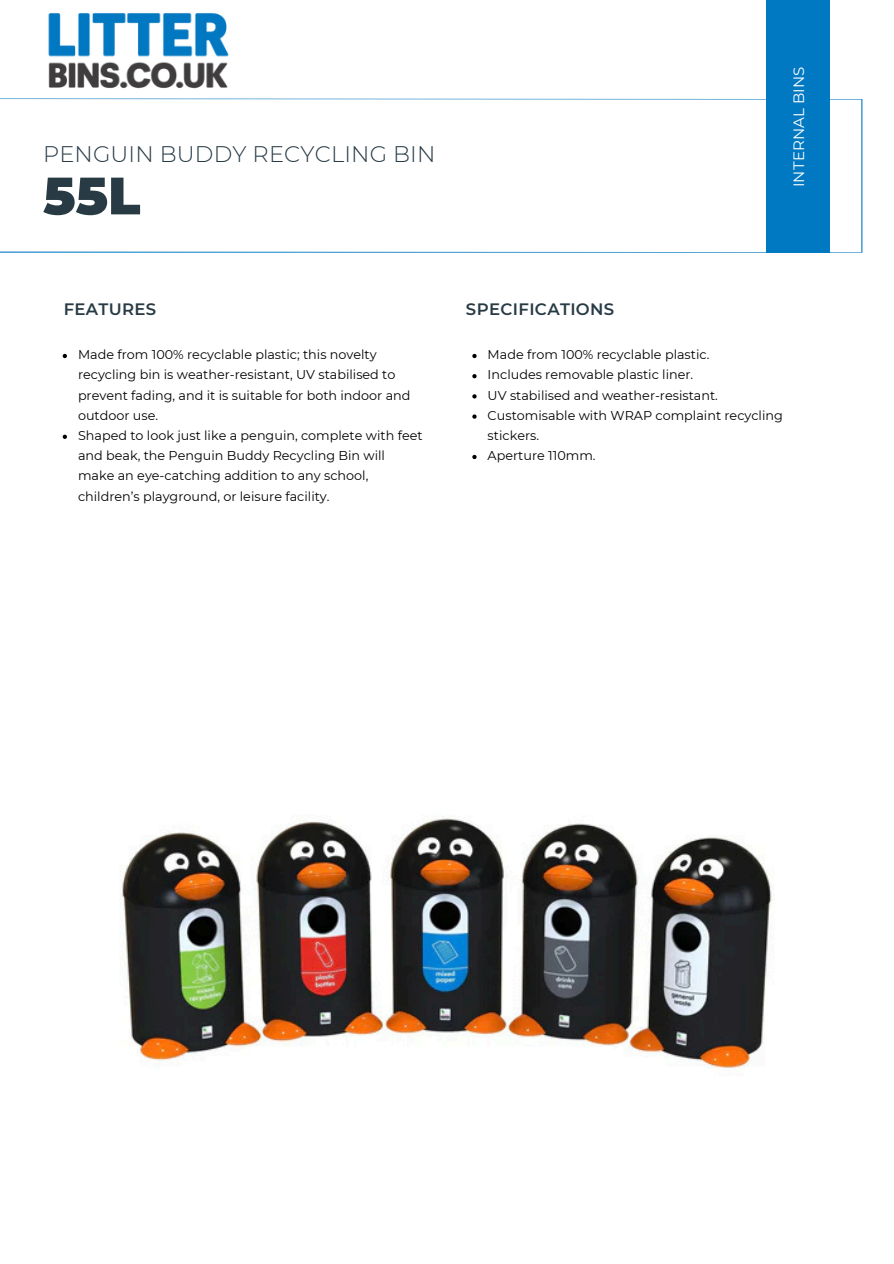
<style>
.page{position:relative;width:894px;height:1264px;background:#fff}
.page>*{position:absolute;margin:0;border:0;box-sizing:border-box;transform-origin:0 0}
.t1{font:900 52.5px "Montserrat";color:#283b45}
.t2{font:300 22.5px "Montserrat";letter-spacing:.005em;color:#283b45}
.t3{font:600 16.5px "Montserrat";letter-spacing:.02em;color:#283b45}
.t4{font:15px "Montserrat";letter-spacing:.01em;color:#fff}
.t5{font:12.75px/20.2px "Montserrat";color:#000}
</style>
<div class="page">
<svg style="left:0;top:98px;width:862px;height:155px"></svg>
<div style="left:765px;top:0;width:64px;height:252px;background:#0078c2"></div>
<img style="left:122px;top:818px;width:650px;height:254px">
<svg style="left:63px;top:354px;width:4px;height:4px"></svg>
<svg style="left:63px;top:434px;width:4px;height:5px"></svg>
<svg style="left:472px;top:354px;width:4px;height:4px"></svg>
<svg style="left:472px;top:374px;width:4px;height:4px"></svg>
<svg style="left:472px;top:394px;width:4px;height:4px"></svg>
<svg style="left:472px;top:414px;width:4px;height:5px"></svg>
<svg style="left:472px;top:455px;width:4px;height:4px"></svg>
<img style="left:48px;top:13px;width:181px;height:76px">
<p class="t2" style="left:43px;top:140px;width:393px">PENGUIN BUDDY RECYCLING BIN</p>
<p class="t1" style="left:43px;top:163px;width:99px">55L</p>
<p class="t4" style="left:789px;top:187px;width:124px;rotate:-90deg">WHEELED BINS</p>
<p class="t4" style="left:789px;top:187px;width:122px;rotate:-90deg">INTERNAL BINS</p>
<h1 class="t3" style="left:64px;top:299px;width:94px">FEATURES</h1>
<h4 class="t3" style="left:466px;top:299px;width:150px">SPECIFICATIONS</h4>
<h4 class="t5" style="left:78px;top:344px;width:334px">Made from 100% recyclable plastic; this novelty recycling bin is weather-resistant, UV stabilised to prevent fading, and it is suitable for both indoor and outdoor use.</h4>
<h3 class="t5" style="left:78px;top:425px;width:346px">Shaped to look just like a penguin, complete with feet and beak, the Penguin Buddy Recycling Bin will make an eye-catching addition to any school, children’s playground, or leisure facility.</h3>
<h3 class="t5" style="left:487px;top:344px;width:223px">Made from 100% recyclable plastic.</h3>
<p class="t5" style="left:487px;top:365px;width:207px">Includes removable plastic liner.</p>
<p class="t5" style="left:487px;top:385px;width:232px">UV stabilised and weather-resistant.</p>
<p class="t5" style="left:487px;top:405px;width:296px">Customisable with WRAP complaint recycling stickers.</p>
<p class="t5" style="left:487px;top:445px;width:109px">Aperture 110mm.</p>
</div>
